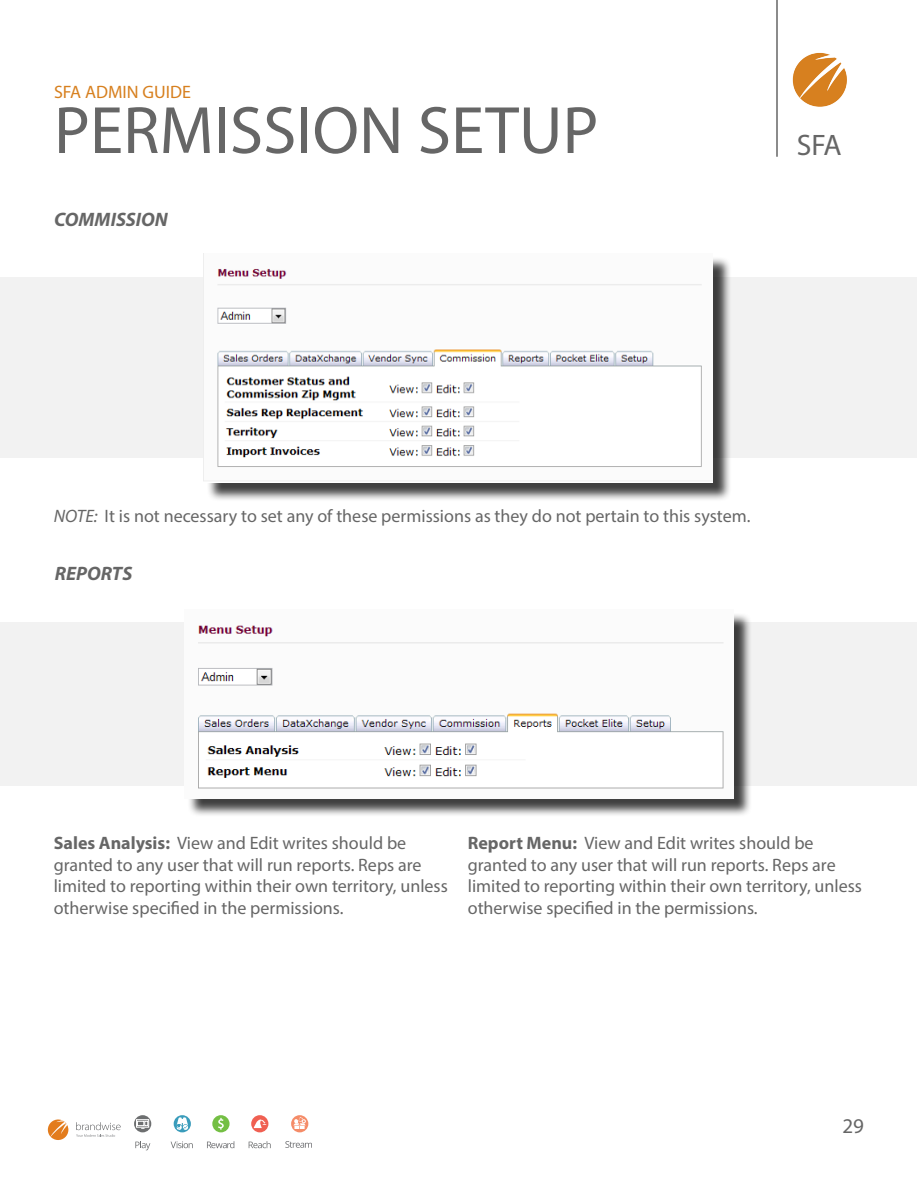
<style>
.page{position:relative;width:918px;height:1188px;background:#fff}
.page>*{position:absolute;margin:0;border:0;box-sizing:border-box;transform-origin:0 0}
.t1{font:67.5px "Myriad Pro";color:#666}
.t2{font:29.7px "Myriad Pro";color:#666}
.t3{font:21px "Myriad Pro";color:#666}
.t4{font:italic 700 19.5px "Myriad Pro";color:#666}
.t5{font:18px/21.6px "Myriad Pro";color:#666}
.t6{font:18px "Myriad Pro";color:#d7801f}
.s1{font-style:italic}
.s2{font-weight:700}
</style>
<div class="page">
<hr style="left:776px;top:0;width:2px;height:157px;background:#666">
<svg style="left:48px;top:1119px;width:20px;height:21px"></svg>
<svg style="left:76px;top:1122px;width:45px;height:15px"></svg>
<svg style="left:134px;top:1115px;width:17px;height:17px"></svg>
<svg style="left:135px;top:1141px;width:15px;height:9px"></svg>
<div style="left:136px;top:1119px;width:13px;height:8px;border:1px solid #fff"></div>
<svg style="left:137px;top:1121px;width:11px;height:8px"></svg>
<div style="left:251px;top:1115px;width:17px;height:17px;background:#f06052;border-radius:50%"></div>
<svg style="left:249px;top:1141px;width:22px;height:7px"></svg>
<svg style="left:254px;top:1119px;width:12px;height:9px"></svg>
<div style="left:291px;top:1115px;width:17px;height:17px;background:#f58c68;border-radius:50%"></div>
<svg style="left:285px;top:1141px;width:27px;height:7px"></svg>
<svg style="left:293px;top:1117px;width:13px;height:12px"></svg>
<div style="left:174px;top:1115px;width:17px;height:17px;background:#3a9cbb;border-radius:50%"></div>
<svg style="left:171px;top:1141px;width:22px;height:7px"></svg>
<svg style="left:176px;top:1117px;width:12px;height:13px"></svg>
<svg style="left:207px;top:1141px;width:27px;height:7px"></svg>
<div style="left:212px;top:1115px;width:18px;height:17px;background:#74bf44;border-radius:50%"></div>
<svg style="left:218px;top:1118px;width:6px;height:12px"></svg>
<img style="left:792px;top:52px;width:55px;height:55px">
<div style="left:0;top:278px;width:916px;height:180px;background:#f2f2f2"></div>
<div style="left:0;top:623px;width:916px;height:163px;background:#f2f2f2"></div>
<div style="left:206px;top:256px;width:526px;height:246px;background:#000;opacity:.75"></div>
<img style="left:204px;top:256px;width:509px;height:227px">
<div style="left:187px;top:612px;width:565px;height:205px;background:#000;opacity:.75"></div>
<img style="left:187px;top:612px;width:547px;height:187px">
<p class="t6" style="left:54px;top:80px;width:138px">SFA ADMIN GUIDE</p>
<h1 class="t1" style="left:54px;top:89px;width:546px">PERMISSION SETUP</h1>
<p class="t4" style="left:54px;top:207px;width:115px">COMMISSION</p>
<h2 class="t2" style="left:797px;top:127px;width:47px">SFA</h2>
<p class="t5" style="left:54px;top:505px;width:698px"><span class="s1">NOTE:</span> It is not necessary to set any of these permissions as they do not pertain to this system.</p>
<p class="t4" style="left:55px;top:561px;width:79px">REPORTS</p>
<p class="t5" style="left:54px;top:832px;width:396px"><span class="s2">Sales Analysis:</span> View and Edit writes should be granted to any user that will run reports. Reps are limited to reporting within their own territory, unless otherwise specified in the permissions.</p>
<p class="t5" style="left:468px;top:832px;width:396px"><span class="s2">Report Menu:</span> View and Edit writes should be granted to any user that will run reports. Reps are limited to reporting within their own territory, unless otherwise specified in the permissions.</p>
<p class="t3" style="left:842px;top:1113px;width:23px">29</p>
</div>
